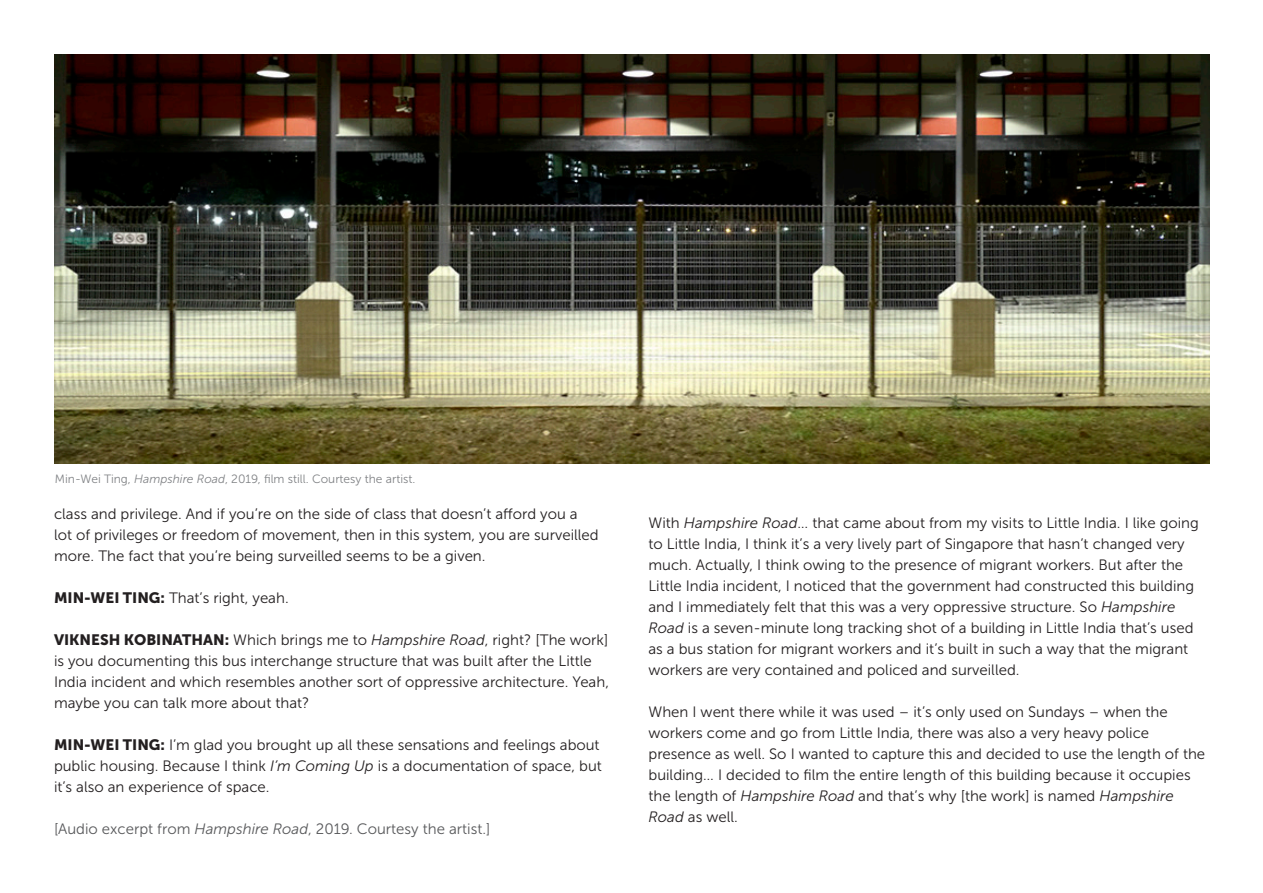
<style>
.page{position:relative;width:1263px;height:893px;background:#fff}
.page>*{position:absolute;margin:0;border:0;box-sizing:border-box;transform-origin:0 0}
.t1{font:15px/21px "Museo Sans 300";color:#231f20}
.t2{font:15px "Museo Sans 300";color:#57585a}
.t3{font:12px "Museo Sans 300";color:#808285}
.s1{font-style:italic}
.s2{font-family:"Museo Sans 900"}
</style>
<div class="page">
<img style="left:54px;top:54px;width:1156px;height:409px">
<p class="t3" style="left:55px;top:472px;width:362px">Min-Wei Ting, <span class="s1">Hampshire Road</span>, 2019, film still. Courtesy the artist.</p>
<p class="t1" style="left:54px;top:503px;width:546px">class and privilege. And if you’re on the side of class that doesn’t afford you a lot of privileges or freedom of movement, then in this system, you are surveilled more. The fact that you’re being surveilled seems to be a given.</p>
<p class="t1" style="left:54px;top:587px;width:236px"><span class="s2">MIN-WEI TING:</span> That’s right, yeah.</p>
<p class="t1" style="left:54px;top:629px;width:556px"><span class="s2">VIKNESH KOBINATHAN:</span> Which brings me to <span class="s1">Hampshire Road</span>, right? [The work] is you documenting this bus interchange structure that was built after the Little India incident and which resembles another sort of oppressive architecture. Yeah, maybe you can talk more about that?</p>
<p class="t1" style="left:54px;top:734px;width:549px"><span class="s2">MIN-WEI TING:</span> I’m glad you brought up all these sensations and feelings about public housing. Because I think <span class="s1">I’m Coming Up</span> is a documentation of space, but it’s also an experience of space.</p>
<p class="t2" style="left:54px;top:820px;width:438px">[Audio excerpt from <span class="s1">Hampshire Road</span>, 2019. Courtesy the artist.]</p>
<p class="t1" style="left:648px;top:512px;width:552px">With <span class="s1">Hampshire Road</span>… that came about from my visits to Little India. I like going to Little India, I think it’s a very lively part of Singapore that hasn’t changed very much. Actually, I think owing to the presence of migrant workers. But after the Little India incident, I noticed that the government had constructed this building and I immediately felt that this was a very oppressive structure. So <span class="s1">Hampshire Road</span> is a seven-minute long tracking shot of a building in Little India that’s used as a bus station for migrant workers and it’s built in such a way that the migrant workers are very contained and policed and surveilled.</p>
<p class="t1" style="left:648px;top:701px;width:558px">When I went there while it was used – it’s only used on Sundays – when the workers come and go from Little India, there was also a very heavy police presence as well. So I wanted to capture this and decided to use the length of the building… I decided to film the entire length of this building because it occupies the length of <span class="s1">Hampshire Road</span> and that’s why [the work] is named <span class="s1">Hampshire Road</span> as well.</p>
</div>
